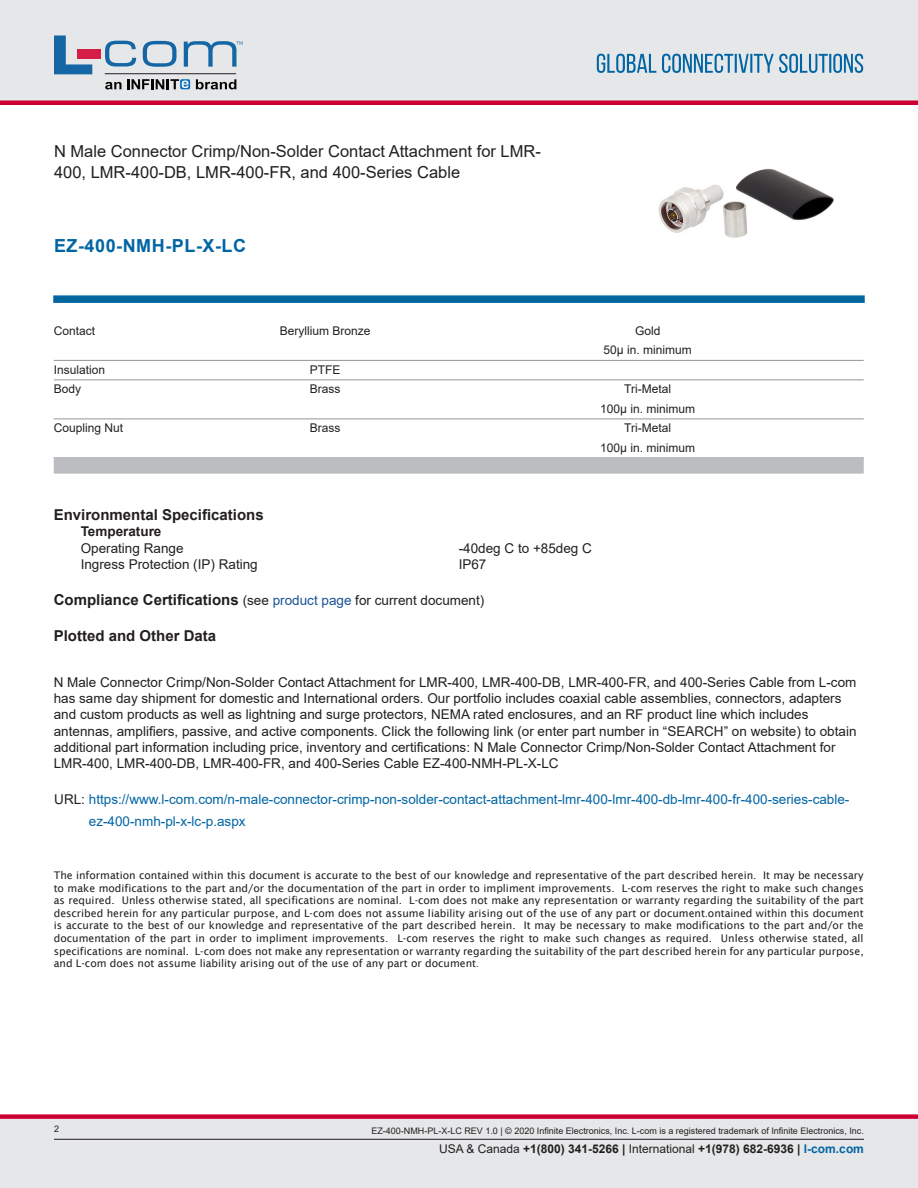
<style>
.page{position:relative;width:918px;height:1188px;background:#fff}
.page>*{position:absolute;margin:0;border:0;box-sizing:border-box;transform-origin:0 0}
.PN{font:700 18px "Arial";letter-spacing:.03em;color:#0065a4}
.Web_Description_Para{font:16.5px/21px "Arial";color:#231f20}
.Head1_for_Compliance{font:700 15px "Arial";color:#231f20}
.Head1{font:700 15px "Arial";color:#231f20}
.Web_Description_Para-2{font:13.5px/16.2px "Arial";color:#231f20}
.Web_Description_Para-3{font:13.5px/21.6px "Arial";color:#0065a4}
.Specs_Para{font:13.5px "Arial";color:#231f20}
.Head2_after_Head1{font:700 13.5px "Arial";color:#231f20}
.LCOM_Table_Body_Low{font:12px "Arial";color:#231f20}
.t1{font:700 12px "Arial";color:#231f20}
.t2{font:10.5px/12.6px "Lucida Sans";color:#231f20;text-align:justify}
.t3{font:9px "Arial";color:#231f20}
.s1{font-weight:400;font-size:13.5px}
.s2{font-weight:400;font-size:13.5px;color:#1a5392}
.s3{color:#231f20}
.s4{font-size:9px}
.s5{font-weight:400}
.s6{color:#0065a4}
</style>
<div class="page">
<div style="left:0;top:0;width:918px;height:102px;background:#e6e7e9"></div>
<div style="left:0;top:100px;width:918px;height:5px;background:#c03"></div>
<svg style="left:597px;top:54px;width:266px;height:19px"></svg>
<div style="left:0;top:1119px;width:918px;height:69px;background:#e6e7e9"></div>
<div style="left:0;top:1114px;width:918px;height:5px;background:#c03"></div>
<hr style="left:54px;top:1139px;width:810px;height:1px;background:#231f20">
<hr style="left:105px;top:73px;width:131px;height:1px;background:#211e1e">
<svg style="left:54px;top:35px;width:38px;height:39px"></svg>
<svg style="left:143px;top:41px;width:34px;height:26px"></svg>
<svg style="left:105px;top:41px;width:31px;height:26px"></svg>
<div style="left:77px;top:49px;width:23px;height:10px;background:#d41e47"></div>
<svg style="left:180px;top:79px;width:10px;height:10px"></svg>
<svg style="left:196px;top:79px;width:40px;height:10px"></svg>
<svg style="left:105px;top:79px;width:83px;height:10px"></svg>
<svg style="left:184px;top:41px;width:59px;height:26px"></svg>
<svg style="left:53px;top:295px;width:812px;height:8px;background:#0f6ea3"></svg>
<img style="left:658px;top:169px;width:176px;height:69px">
<hr style="left:54px;top:360px;width:810px;height:1px;background:#939598">
<hr style="left:54px;top:380px;width:810px;height:1px;background:#939598">
<hr style="left:54px;top:419px;width:810px;height:1px;background:#939598">
<div style="left:54px;top:457px;width:810px;height:17px;background:#bcbdc0"></div>
<h1 class="Web_Description_Para" style="left:54px;top:141px;width:488px">N Male Connector Crimp/Non-Solder Contact Attachment for LMR-<br>400, LMR-400-DB, LMR-400-FR, and 400-Series Cable</h1>
<p class="PN" style="left:54px;top:233px;width:194px">EZ-400-NMH-PL-X-LC</p>
<p class="LCOM_Table_Body_Low" style="left:54px;top:322px;width:43px">Contact</p>
<p class="LCOM_Table_Body_Low" style="left:280px;top:322px;width:92px">Beryllium Bronze</p>
<p class="LCOM_Table_Body_Low" style="left:635px;top:322px;width:27px">Gold</p>
<p class="LCOM_Table_Body_Low" style="left:604px;top:342px;width:90px">50µ in. minimum</p>
<p class="LCOM_Table_Body_Low" style="left:54px;top:361px;width:53px">Insulation</p>
<p class="LCOM_Table_Body_Low" style="left:310px;top:361px;width:32px">PTFE</p>
<p class="LCOM_Table_Body_Low" style="left:54px;top:381px;width:29px">Body</p>
<p class="LCOM_Table_Body_Low" style="left:310px;top:381px;width:32px">Brass</p>
<p class="LCOM_Table_Body_Low" style="left:624px;top:381px;width:48px">Tri-Metal</p>
<p class="LCOM_Table_Body_Low" style="left:600px;top:400px;width:96px">100µ in. minimum</p>
<p class="LCOM_Table_Body_Low" style="left:54px;top:420px;width:71px">Coupling Nut</p>
<p class="LCOM_Table_Body_Low" style="left:310px;top:420px;width:32px">Brass</p>
<p class="LCOM_Table_Body_Low" style="left:624px;top:420px;width:48px">Tri-Metal</p>
<p class="LCOM_Table_Body_Low" style="left:600px;top:439px;width:96px">100µ in. minimum</p>
<p class="Head1" style="left:54px;top:504px;width:212px">Environmental Specifications</p>
<p class="Head2_after_Head1" style="left:81px;top:522px;width:82px">Temperature</p>
<p class="Specs_Para" style="left:81px;top:539px;width:104px">Operating Range</p>
<p class="Specs_Para" style="left:459px;top:539px;width:135px">-40deg C to +85deg C</p>
<p class="Specs_Para" style="left:81px;top:555px;width:179px">Ingress Protection (IP) Rating</p>
<p class="Specs_Para" style="left:459px;top:555px;width:29px">IP67</p>
<p class="Head1_for_Compliance" style="left:54px;top:589px;width:432px">Compliance Certifications <span class="s1">(see</span> <span class="s2">product page</span> <span class="s1">for current document)</span></p>
<p class="Head1_for_Compliance" style="left:54px;top:625px;width:164px">Plotted and Other Data</p>
<h1 class="Web_Description_Para-2" style="left:54px;top:674px;width:804px">N Male Connector Crimp/Non-Solder Contact Attachment for LMR-400, LMR-400-DB, LMR-400-FR, and 400-Series Cable from L-com has same day shipment for domestic and International orders. Our portfolio includes coaxial cable assemblies, connectors, adapters and custom products as well as lightning and surge protectors, NEMA rated enclosures, and an RF product line which includes antennas, amplifiers, passive, and active components. Click the following link (or enter part number in “SEARCH” on website) to obtain additional part information including price, inventory and certifications: N Male Connector Crimp/Non-Solder Contact Attachment for LMR-400, LMR-400-DB, LMR-400-FR, and 400-Series Cable EZ-400-NMH-PL-X-LC</h1>
<h1 class="Web_Description_Para-3" style="left:89px;top:789px;width:762px;text-indent:-34px"><span class="s3">URL:</span> https://www.l-com.com/n-male-connector-crimp-non-solder-contact-attachment-lmr-400-lmr-400-db-lmr-400-fr-400-series-cable&shy;ez-400-nmh-pl-x-lc-p.aspx</h1>
<p class="t2" style="left:54px;top:869px;width:812px">The information contained within this document is accurate to the best of our knowledge and representative of the part described herein. It may be necessary to make modifications to the part and/or the documentation of the part in order to impliment improvements. L-com reserves the right to make such changes as required. Unless otherwise stated, all specifications are nominal. L-com does not make any representation or warranty regarding the suitability of the part described herein for any particular purpose, and L-com does not assume liability arising out of the use of any part or document<span class="s4">.</span>ontained within this document is accurate to the best of our knowledge and representative of the part described herein. It may be necessary to make modifications to the part and/or the documentation of the part in order to impliment improvements. L-com reserves the right to make such changes as required. Unless otherwise stated, all specifications are nominal. L-com does not make any representation or warranty regarding the suitability of the part described herein for any particular purpose, and L-com does not assume liability arising out of the use of any part or document<span class="s4">.</span></p>
<p class="t3" style="left:54px;top:1123px;width:7px">2</p>
<p class="t3" style="left:371px;top:1125px;width:494px">EZ-400-NMH-PL-X-LC REV 1.0 | © 2020 Infinite Electronics, Inc. L-com is a registered trademark of Infinite Electronics, Inc.</p>
<p class="t1" style="left:439px;top:1140px;width:426px"><span class="s5">USA &amp; Canada</span> +1(800) 341-5266 | <span class="s5">International</span> +1(978) 682-6936 | <span class="s6">l-com.com</span></p>
</div>
